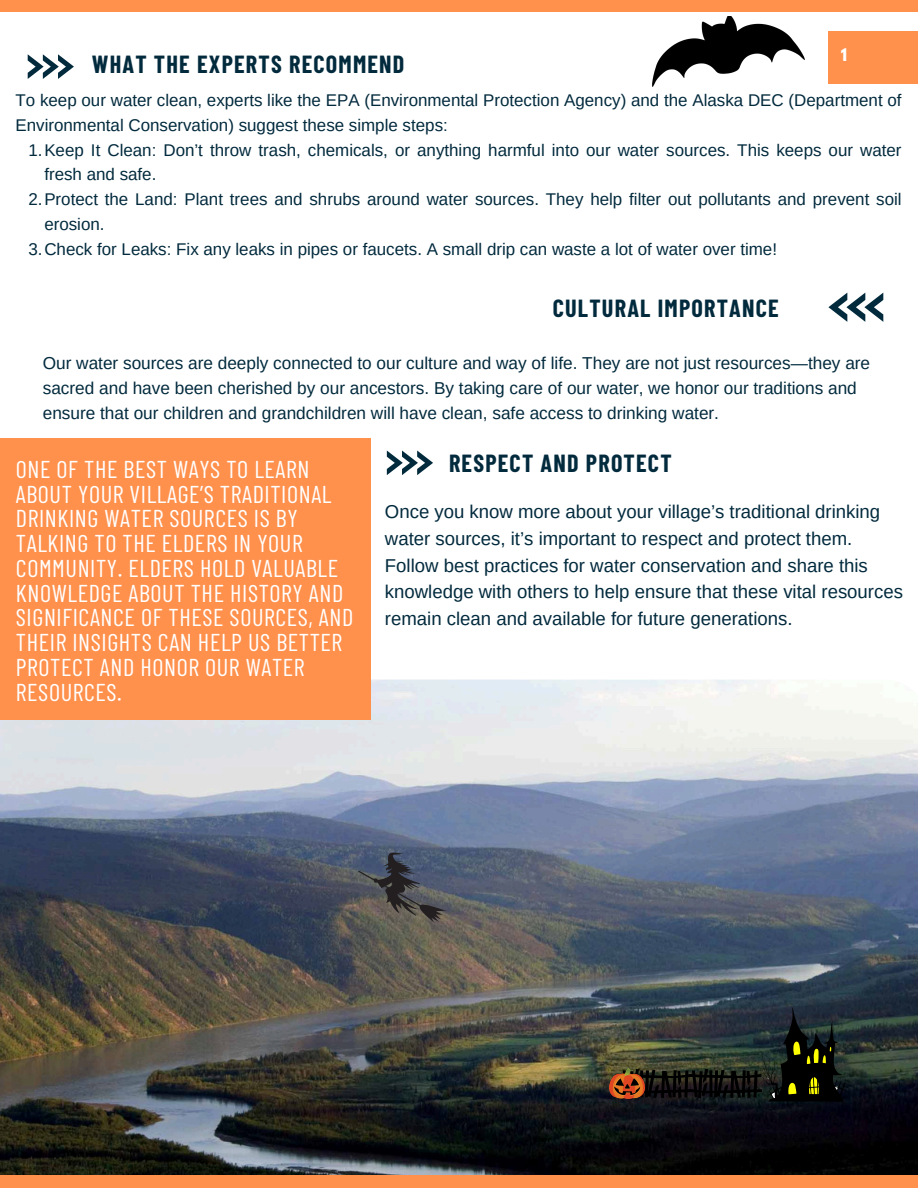
<style>
.page{position:relative;width:918px;height:1188px;background:#fff}
.page>*{position:absolute;margin:0;border:0;box-sizing:border-box;transform-origin:0 0}
.t1{font:24.3px/24.8px "Barlow Condensed";letter-spacing:.025em;color:#fff}
.t2{font:700 24.15px "Barlow Condensed";letter-spacing:.05em;color:#022a3d}
.t3{font:18.6px/26.7px "Arimo";color:#022a3d}
.t4{font:17.25px/24.8px "Arimo";color:#022a3d}
.t5{font:16.95px/24.8px "Arimo";color:#022a3d}
.t6{font:700 15.45px "League Spartan";color:#fff}
</style>
<div class="page">
<img style="left:0;top:680px;width:918px;height:495px">
<div style="left:0;top:438px;width:370px;height:282px;background:#ff914d"></div>
<svg style="left:28px;top:54px;width:46px;height:25px"></svg>
<div style="left:0;top:0;width:918px;height:12px;background:#ff914d"></div>
<div style="left:0;top:1175px;width:918px;height:13px;background:#ff914d"></div>
<div style="left:828px;top:32px;width:90px;height:52px;background:#ff914d"></div>
<svg style="left:828px;top:293px;width:55px;height:29px"></svg>
<svg style="left:387px;top:451px;width:46px;height:24px"></svg>
<img style="left:653px;top:16px;width:152px;height:71px">
<svg style="left:358px;top:852px;width:88px;height:71px;background:#4e5158"></svg>
<svg style="left:620px;top:1004px;width:226px;height:98px;background:#292f29"></svg>
<img style="left:610px;top:1069px;width:35px;height:29px">
<h1 class="t6" style="left:841px;top:47px;width:8px">1</h1>
<p class="t5" style="left:16px;top:88px;width:888px">To keep our water clean, experts like the EPA (Environmental Protection Agency) and the Alaska DEC (Department of<br>Environmental Conservation) suggest these simple steps:</p>
<p class="t5" style="left:44px;top:137px;width:859px;text-indent:-16px">1.Keep It Clean: Don’t throw trash, chemicals, or anything harmful into our water sources. This keeps our water fresh and safe.</p>
<p class="t5" style="left:44px;top:187px;width:859px;text-indent:-16px">2.Protect the Land: Plant trees and shrubs around water sources. They help filter out pollutants and prevent soil erosion.</p>
<p class="t5" style="left:29px;top:236px;width:750px">3.Check for Leaks: Fix any leaks in pipes or faucets. A small drip can waste a lot of water over time!</p>
<p class="t2" style="left:92px;top:49px;width:314px">WHAT THE EXPERTS RECOMMEND</p>
<p class="t2" style="left:553px;top:293px;width:228px">CULTURAL IMPORTANCE</p>
<h1 class="t4" style="left:43px;top:351px;width:829px">Our water sources are deeply connected to our culture and way of life. They are not just resources—they are sacred and have been cherished by our ancestors. By taking care of our water, we honor our traditions and ensure that our children and grandchildren will have clean, safe access to drinking water.</h1>
<h2 class="t1" style="left:16px;top:456px;width:339px">ONE OF THE BEST WAYS TO LEARN<br>ABOUT YOUR VILLAGE’S TRADITIONAL<br>DRINKING WATER SOURCES IS BY<br>TALKING TO THE ELDERS IN YOUR<br>COMMUNITY. ELDERS HOLD VALUABLE<br>KNOWLEDGE ABOUT THE HISTORY AND<br>SIGNIFICANCE OF THESE SOURCES, AND<br>THEIR INSIGHTS CAN HELP US BETTER<br>PROTECT AND HONOR OUR WATER<br>RESOURCES.</h2>
<h1 class="t2" style="left:449px;top:448px;width:224px">RESPECT AND PROTECT</h1>
<p class="t3" style="left:385px;top:498px;width:520px">Once you know more about your village’s traditional drinking water sources, it’s important to respect and protect them.<br>Follow best practices for water conservation and share this knowledge with others to help ensure that these vital resources remain clean and available for future generations.</p>
</div>
